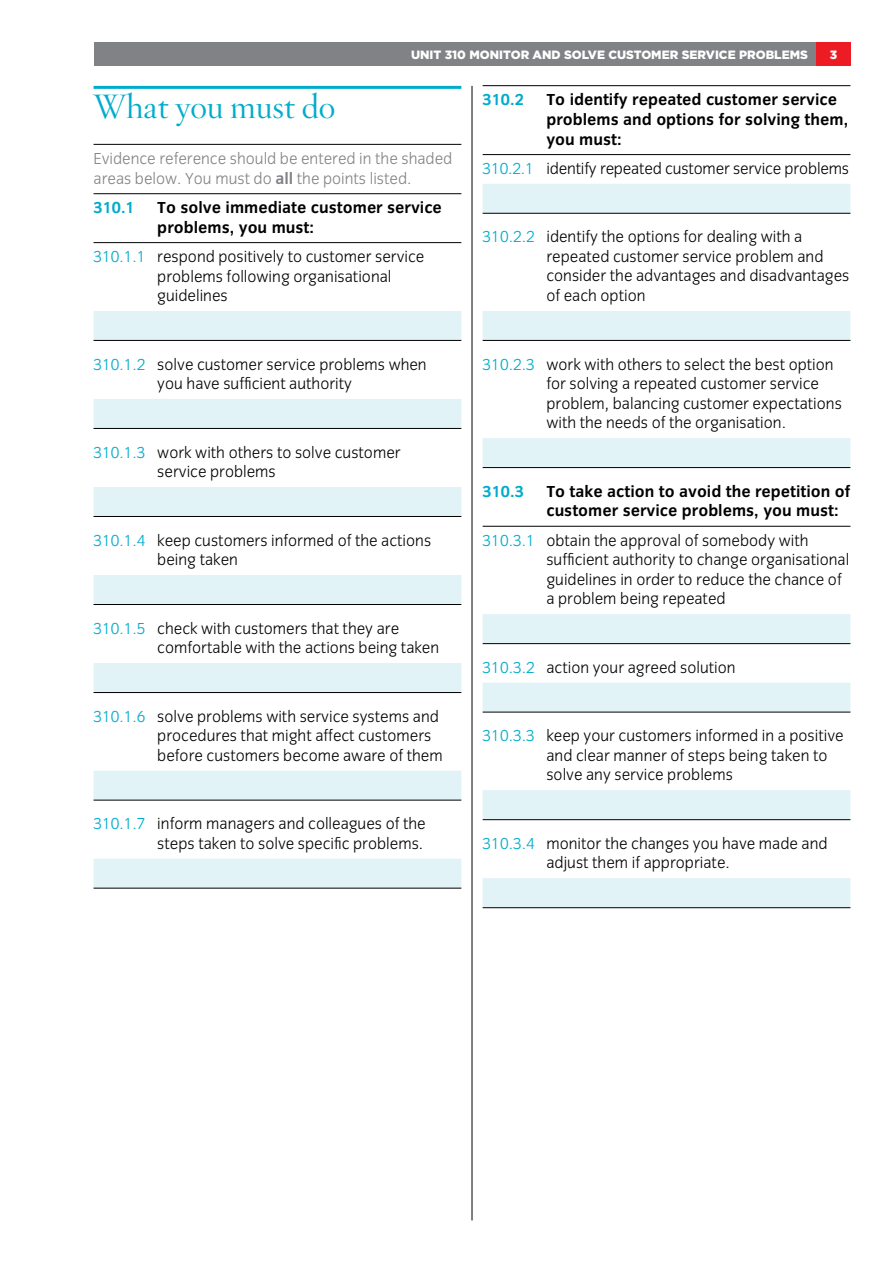
<style>
.page{position:relative;width:893px;height:1263px;background:#fff}
.page>*{position:absolute;margin:0;border:0;box-sizing:border-box;transform-origin:0 0}
.t1{font:33px "Hoefler Titling HTF Lt Roman";color:#00accd}
.t2{font:300 16.5px/19.5px "Congress Sans";color:#000}
.t3{font:700 16.5px/19.5px "Congress Sans";color:#000}
.t4{font:300 16.5px/19.5px "Congress Sans";color:#808285}
.t5{font:700 16.5px "Congress Sans";color:#00accd}
.t6{font:900 12px "Gotham";color:#fff}
.s1{font-weight:700}
.s2{color:#00accd}
</style>
<div class="page">
<hr style="left:94px;top:242px;width:367px;height:1px;background:#000">
<div style="left:94px;top:311px;width:367px;height:29px;background:#e2f3f7"></div>
<hr style="left:94px;top:340px;width:367px;height:1px;background:#000">
<div style="left:94px;top:399px;width:367px;height:29px;background:#e2f3f7"></div>
<hr style="left:94px;top:428px;width:367px;height:1px;background:#000">
<div style="left:94px;top:487px;width:367px;height:29px;background:#e2f3f7"></div>
<hr style="left:94px;top:516px;width:367px;height:1px;background:#000">
<div style="left:94px;top:575px;width:367px;height:29px;background:#e2f3f7"></div>
<hr style="left:94px;top:604px;width:367px;height:1px;background:#000">
<div style="left:94px;top:663px;width:367px;height:29px;background:#e2f3f7"></div>
<hr style="left:94px;top:692px;width:367px;height:1px;background:#000">
<div style="left:94px;top:771px;width:367px;height:29px;background:#e2f3f7"></div>
<hr style="left:94px;top:800px;width:367px;height:1px;background:#000">
<div style="left:94px;top:859px;width:367px;height:29px;background:#e2f3f7"></div>
<hr style="left:94px;top:888px;width:367px;height:1px;background:#000">
<hr style="left:94px;top:86px;width:367px;height:3px;background:#00accd">
<hr style="left:94px;top:144px;width:367px;height:1px;background:#000">
<hr style="left:94px;top:193px;width:367px;height:1px;background:#000">
<hr style="left:483px;top:85px;width:367px;height:1px;background:#000">
<hr style="left:483px;top:154px;width:367px;height:1px;background:#000">
<div style="left:483px;top:184px;width:367px;height:29px;background:#e2f3f7"></div>
<hr style="left:483px;top:213px;width:367px;height:1px;background:#000">
<div style="left:483px;top:311px;width:367px;height:29px;background:#e2f3f7"></div>
<hr style="left:483px;top:340px;width:367px;height:1px;background:#000">
<div style="left:483px;top:438px;width:367px;height:29px;background:#e2f3f7"></div>
<hr style="left:483px;top:467px;width:367px;height:1px;background:#000">
<hr style="left:483px;top:526px;width:367px;height:1px;background:#000">
<div style="left:483px;top:614px;width:367px;height:29px;background:#e2f3f7"></div>
<hr style="left:483px;top:643px;width:367px;height:1px;background:#000">
<div style="left:483px;top:683px;width:367px;height:29px;background:#e2f3f7"></div>
<hr style="left:483px;top:712px;width:367px;height:1px;background:#000">
<div style="left:483px;top:790px;width:367px;height:29px;background:#e2f3f7"></div>
<hr style="left:483px;top:819px;width:367px;height:1px;background:#000">
<div style="left:483px;top:878px;width:367px;height:29px;background:#e2f3f7"></div>
<hr style="left:483px;top:907px;width:367px;height:1px;background:#000">
<div style="left:94px;top:43px;width:756px;height:23px;background:#808285"></div>
<hr style="left:472px;top:86px;width:1px;height:1134px;background:#000">
<div style="left:816px;top:43px;width:34px;height:23px;background:#ed1c24"></div>
<p class="t6" style="left:411px;top:47px;width:398px">UNIT 310 MONITOR AND SOLVE CUSTOMER SERVICE PROBLEMS</p>
<p class="t6" style="left:830px;top:47px;width:9px">3</p>
<h1 class="t1" style="left:94px;top:85px;width:243px">What you must do</h1>
<p class="t4" style="left:94px;top:149px;width:360px">Evidence reference should be entered in the shaded areas below. You must do <span class="s1">all</span> the points listed.</p>
<p class="t5" style="left:94px;top:198px;width:43px">310.1</p>
<p class="t3" style="left:157px;top:198px;width:286px">To solve immediate customer service problems, you must:</p>
<p class="t2" style="left:157px;top:247px;width:269px;text-indent:-64px"><span class="s2">310.1.1</span> respond positively to customer service problems following organisational guidelines</p>
<p class="t2" style="left:157px;top:354px;width:271px;text-indent:-64px"><span class="s2">310.1.2</span> solve customer service problems when you have sufficient authority</p>
<p class="t2" style="left:157px;top:442px;width:245px;text-indent:-64px"><span class="s2">310.1.3</span> work with others to solve customer service problems</p>
<p class="t2" style="left:157px;top:530px;width:275px;text-indent:-64px"><span class="s2">310.1.4</span> keep customers informed of the actions being taken</p>
<p class="t2" style="left:157px;top:618px;width:283px;text-indent:-64px"><span class="s2">310.1.5</span> check with customers that they are comfortable with the actions being taken</p>
<p class="t2" style="left:157px;top:706px;width:287px;text-indent:-64px"><span class="s2">310.1.6</span> solve problems with service systems and procedures that might affect customers before customers become aware of them</p>
<p class="t2" style="left:94px;top:814px;width:334px;text-align:right"><span class="s2">310.1.7</span> inform managers and colleagues of the steps taken to solve specific problems.</p>
<p class="t5" style="left:483px;top:91px;width:43px">310.2</p>
<p class="t3" style="left:546px;top:90px;width:303px">To identify repeated customer service problems and options for solving them, you must:</p>
<p class="t2" style="left:483px;top:159px;width:368px"><span class="s2">310.2.1</span> identify repeated customer service problems</p>
<p class="t2" style="left:546px;top:227px;width:304px;text-indent:-64px"><span class="s2">310.2.2</span> identify the options for dealing with a repeated customer service problem and consider the advantages and disadvantages of each option</p>
<p class="t2" style="left:546px;top:354px;width:297px;text-indent:-64px"><span class="s2">310.2.3</span> work with others to select the best option for solving a repeated customer service problem, balancing customer expectations with the needs of the organisation.</p>
<p class="t5" style="left:483px;top:482px;width:43px">310.3</p>
<p class="t3" style="left:546px;top:481px;width:305px">To take action to avoid the repetition of customer service problems, you must:</p>
<p class="t2" style="left:546px;top:530px;width:304px;text-indent:-64px"><span class="s2">310.3.1</span> obtain the approval of somebody with sufficient authority to change organisational guidelines in order to reduce the chance of a problem being repeated</p>
<p class="t2" style="left:483px;top:657px;width:255px"><span class="s2">310.3.2</span> action your agreed solution</p>
<p class="t2" style="left:546px;top:726px;width:299px;text-indent:-64px"><span class="s2">310.3.3</span> keep your customers informed in a positive and clear manner of steps being taken to solve any service problems</p>
<p class="t2" style="left:546px;top:834px;width:283px;text-indent:-64px"><span class="s2">310.3.4</span> monitor the changes you have made and adjust them if appropriate.</p>
</div>
